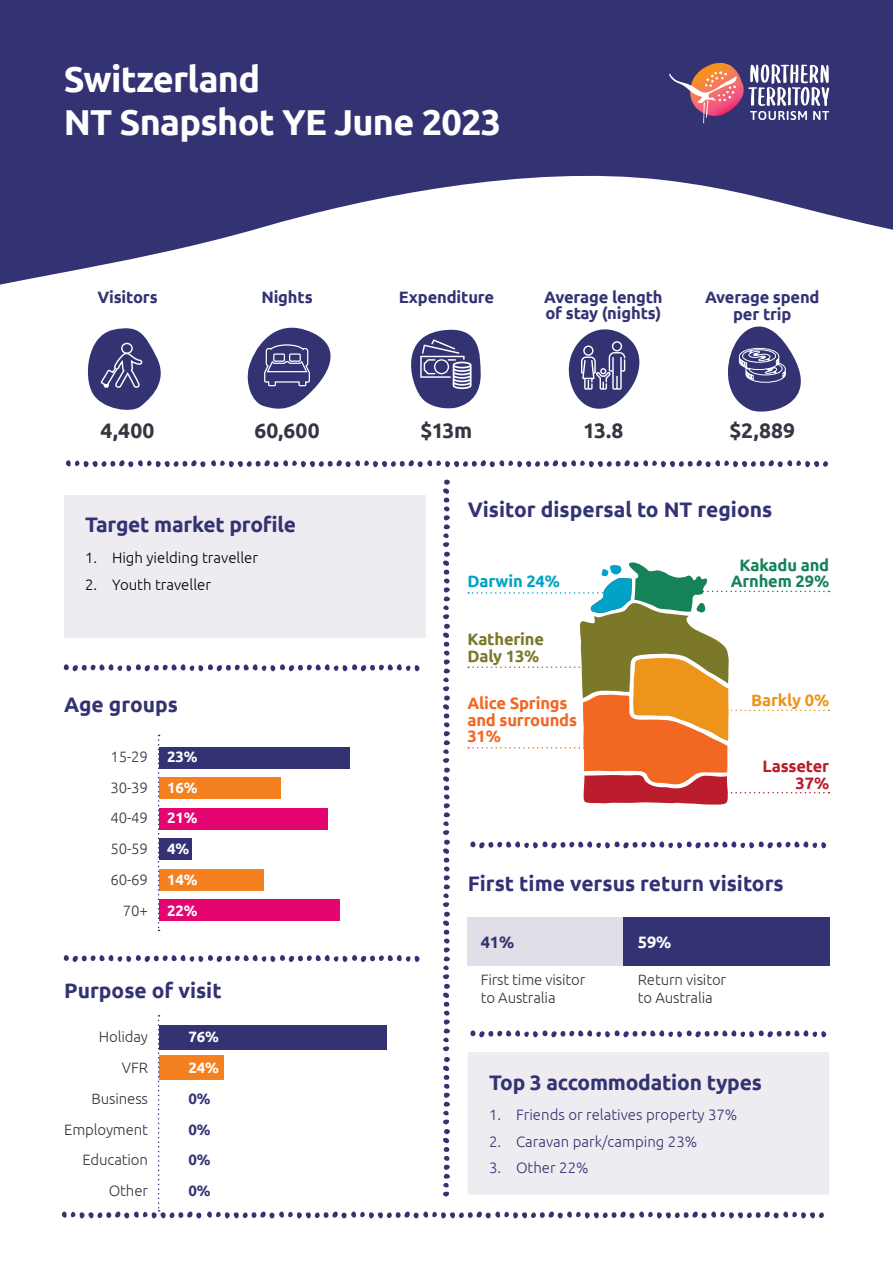
<style>
.page{position:relative;width:893px;height:1263px;background:#fff}
.page>*{position:absolute;margin:0;border:0;box-sizing:border-box;transform-origin:0 0}
.t1{font:700 36px/43.2px "Ubuntu";letter-spacing:-.02em;color:#fff}
.t2{font:700 21px "Ubuntu";color:#333374}
.t3{font:700 21px "Ubuntu";letter-spacing:.005em;color:#343741}
.t4{font:700 16.5px/16.5px "Ubuntu";letter-spacing:-.01em;color:#333374}
.t5{font:700 16.5px/16.5px "Ubuntu";letter-spacing:-.01em;color:#f26722}
.t6{font:700 16.5px/16.5px "Ubuntu";letter-spacing:-.01em;color:#168258;text-align:center}
.t7{font:700 16.5px/16.5px "Ubuntu";letter-spacing:-.01em;color:#7b7829}
.t8{font:700 16.5px/16.5px "Ubuntu";letter-spacing:-.01em;color:#bb1d2c;text-align:right}
.t9{font:700 16.5px "Ubuntu";letter-spacing:-.01em;color:#00a2c5}
.t10{font:700 16.5px "Ubuntu";letter-spacing:-.01em;color:#ec951a}
.t11{font:700 16.5px "Ubuntu";color:#fff}
.t12{font:300 15px/30.8px "Ubuntu";letter-spacing:-.01em;color:#343741}
.t13{font:300 15px "Ubuntu";color:#333374}
.t14{font:300 15px "Ubuntu";color:#000}
.t15{font:700 15px/30.8px "Ubuntu";letter-spacing:-.01em;color:#fff}
.t16{font:700 15px/30.8px "Ubuntu";color:#333374;text-align:justify}
</style>
<div class="page">
<div style="left:159px;top:1055px;width:65px;height:24px;background:#f58020"></div>
<div style="left:159px;top:1025px;width:228px;height:24px;background:#333374"></div>
<svg style="left:0;top:0;width:893px;height:285px;fill:#333374"></svg>
<svg style="left:669px;top:63px;width:160px;height:60px"></svg>
<svg style="left:568px;top:329px;width:72px;height:80px"></svg>
<div style="left:468px;top:1052px;width:361px;height:143px;background:#eeecf1;border-radius:2px"></div>
<svg style="left:411px;top:329px;width:70px;height:80px"></svg>
<svg style="left:247px;top:327px;width:84px;height:82px"></svg>
<svg style="left:87px;top:328px;width:74px;height:82px"></svg>
<svg style="left:701px;top:284px;width:129px;height:128px"></svg>
<svg style="left:468px;top:562px;width:361px;height:243px"></svg>
<div style="left:467px;top:917px;width:362px;height:49px;background:#e1dee7"></div>
<div style="left:623px;top:917px;width:206px;height:49px;background:#333374"></div>
<svg style="left:470px;top:841px;width:356px;height:7px"></svg>
<svg style="left:64px;top:955px;width:355px;height:7px"></svg>
<div style="left:159px;top:899px;width:180px;height:22px;background:#e40571"></div>
<div style="left:159px;top:869px;width:105px;height:21px;background:#f58020"></div>
<div style="left:159px;top:838px;width:33px;height:22px;background:#333374"></div>
<div style="left:159px;top:808px;width:168px;height:21px;background:#e40571"></div>
<div style="left:159px;top:778px;width:122px;height:21px;background:#f58020"></div>
<div style="left:159px;top:747px;width:191px;height:22px;background:#333374"></div>
<svg style="left:158px;top:735px;width:2px;height:196px"></svg>
<div style="left:64px;top:495px;width:361px;height:142px;background:#eeecf1"></div>
<svg style="left:443px;top:1057px;width:7px;height:139px"></svg>
<svg style="left:443px;top:480px;width:7px;height:571px"></svg>
<svg style="left:470px;top:1030px;width:356px;height:7px"></svg>
<svg style="left:64px;top:664px;width:355px;height:7px"></svg>
<svg style="left:66px;top:460px;width:139px;height:7px"></svg>
<svg style="left:211px;top:460px;width:617px;height:7px"></svg>
<svg style="left:62px;top:1015px;width:139px;height:203px"></svg>
<svg style="left:207px;top:1211px;width:617px;height:7px"></svg>
<h1 class="t1" style="left:64px;top:57px;width:439px">Switzerland<br>NT Snapshot YE June 2023</h1>
<p class="t4" style="left:97px;top:289px;width:62px">Visitors</p>
<p class="t4" style="left:261px;top:289px;width:53px">Nights</p>
<p class="t4" style="left:399px;top:289px;width:97px">Expenditure</p>
<h2 class="t3" style="left:101px;top:418px;width:55px">4,400</h2>
<h2 class="t3" style="left:254px;top:418px;width:67px">60,600</h2>
<h2 class="t3" style="left:421px;top:418px;width:53px">$13m</h2>
<p class="t4" style="left:544px;top:288px;width:120px">Average length of stay (nights)</p>
<h2 class="t3" style="left:583px;top:418px;width:42px">13.8</h2>
<p class="t4" style="left:705px;top:289px;width:116px;text-align:center">Average spend per trip</p>
<h2 class="t3" style="left:730px;top:418px;width:67px">$2,889</h2>
<h2 class="t2" style="left:85px;top:512px;width:213px">Target market profile</h2>
<p class="t14" style="left:85px;top:549px;width:174px">1. High yielding traveller</p>
<p class="t14" style="left:85px;top:575px;width:127px">2. Youth traveller</p>
<h2 class="t2" style="left:64px;top:692px;width:115px">Age groups</h2>
<p class="t12" style="left:111px;top:741px;width:39px;text-align:right">15-29<br>30-39<br>40-49<br>50-59<br>60-69<br>70+</p>
<p class="t15" style="left:167px;top:741px;width:32px">23%<br>16%<br>21%<br>4%<br>14%<br>22%</p>
<h2 class="t2" style="left:64px;top:977px;width:159px">Purpose of visit</h2>
<p class="t12" style="left:64px;top:1021px;width:85px;text-align:right">Holiday<br>VFR<br>Business<br>Employment<br>Education<br>Other</p>
<p class="t15" style="left:188px;top:1021px;width:32px">76%<br>24%</p>
<p class="t16" style="left:188px;top:1083px;width:24px">0% 0% 0% 0%</p>
<h2 class="t2" style="left:468px;top:497px;width:306px">Visitor dispersal to NT regions</h2>
<p class="t9" style="left:467px;top:571px;width:94px">Darwin 24%</p>
<p class="t6" style="left:731px;top:556px;width:100px">Kakadu and<br>Arnhem 29%</p>
<p class="t7" style="left:467px;top:631px;width:78px">Katherine<br>Daly 13%</p>
<p class="t5" style="left:467px;top:695px;width:102px">Alice Springs</p>
<p class="t10" style="left:751px;top:690px;width:79px">Barkly 0%</p>
<p class="t5" style="left:467px;top:711px;width:111px">and surrounds<br>31%</p>
<p class="t8" style="left:762px;top:758px;width:68px">Lasseter<br>37%</p>
<h2 class="t2" style="left:468px;top:870px;width:317px">First time versus return visitors</h2>
<p class="t4" style="left:481px;top:933px;width:35px">41%</p>
<p class="t12" style="left:481px;top:970px;width:106px;line-height:18px">First time visitor to Australia</p>
<p class="t11" style="left:638px;top:932px;width:35px">59%</p>
<p class="t12" style="left:638px;top:970px;width:90px;line-height:18px">Return visitor to Australia</p>
<h2 class="t2" style="left:489px;top:1069px;width:274px">Top 3 accommodation types</h2>
<p class="t13" style="left:489px;top:1106px;width:250px">1. Friends or relatives property 37%</p>
<p class="t13" style="left:489px;top:1132px;width:210px">2. Caravan park/camping 23%</p>
<p class="t13" style="left:489px;top:1159px;width:101px">3. Other 22%</p>
</div>
